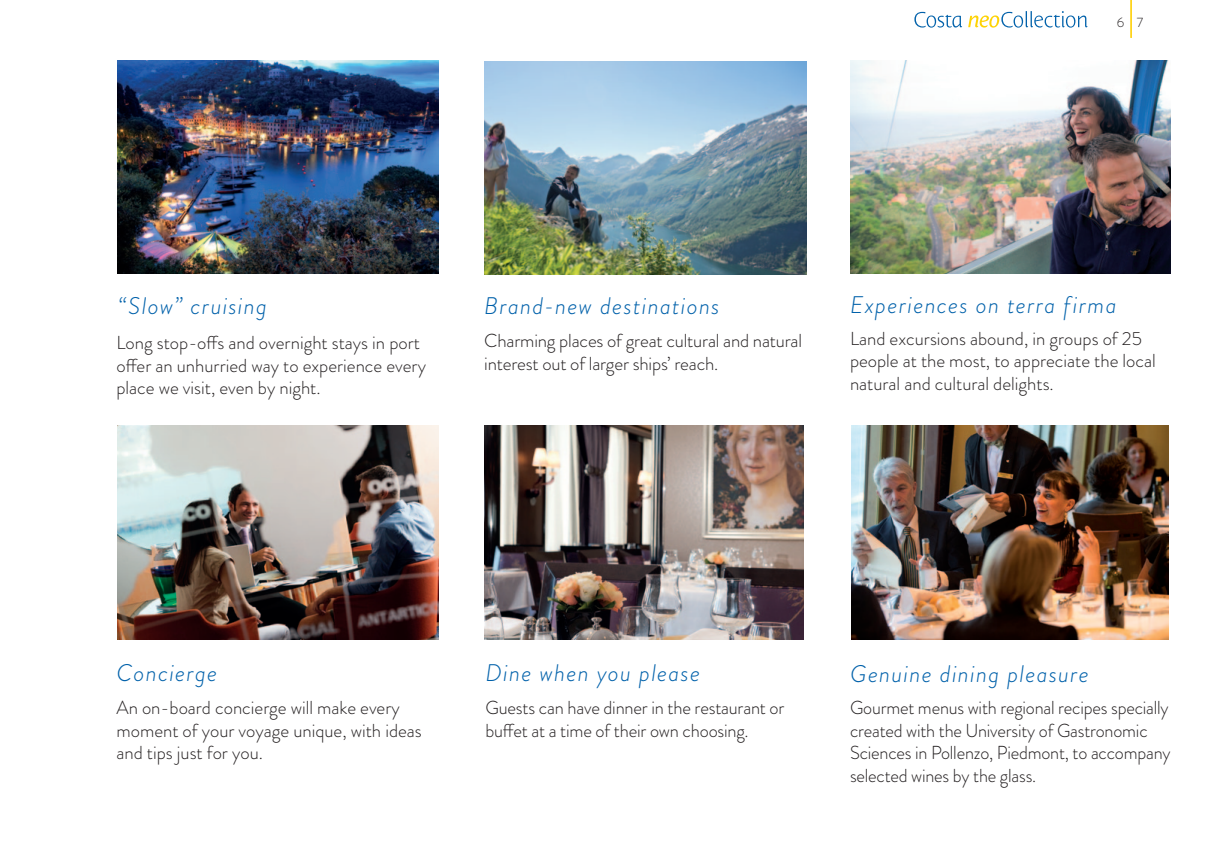
<style>
.page{position:relative;width:1212px;height:851px;background:#fff}
.page>*{position:absolute;margin:0;border:0;box-sizing:border-box;transform-origin:0 0}
.t1{font:italic 300 24px "Brandon Grotesque";letter-spacing:.055em;color:#0161aa}
.t2{font:300 18.75px/22.5px "Brandon Grotesque";letter-spacing:-.01em;color:#231f20}
.t3{font:300 13.5px "Brandon Grotesque";color:#231f20}
</style>
<div class="page">
<hr style="left:1130px;top:0;width:2px;height:38px;background:#fed41d">
<img style="left:850px;top:60px;width:320px;height:214px">
<img style="left:118px;top:425px;width:320px;height:214px">
<img style="left:484px;top:61px;width:322px;height:213px">
<img style="left:851px;top:425px;width:317px;height:214px">
<img style="left:117px;top:60px;width:321px;height:214px">
<img style="left:484px;top:426px;width:319px;height:213px">
<svg style="left:914px;top:12px;width:48px;height:16px"></svg>
<svg style="left:968px;top:11px;width:119px;height:17px"></svg>
<p class="t3" style="left:1117px;top:13px;width:28px">6 7</p>
<p class="t1" style="left:118px;top:289px;width:151px">“Slow” cruising</p>
<p class="t2" style="left:116px;top:331px;width:311px">Long stop-offs and overnight stays in port offer an unhurried way to experience every place we visit, even by night.</p>
<p class="t1" style="left:484px;top:290px;width:237px">Brand-new destinations</p>
<p class="t1" style="left:850px;top:289px;width:268px">Experiences on terra firma</p>
<p class="t2" style="left:484px;top:329px;width:319px">Charming places of great cultural and natural interest out of larger ships’ reach.</p>
<p class="t2" style="left:850px;top:327px;width:307px">Land excursions abound, in groups of 25 people at the most, to appreciate the local natural and cultural delights.</p>
<p class="t1" style="left:116px;top:656px;width:102px">Concierge</p>
<p class="t1" style="left:850px;top:657px;width:240px">Genuine dining pleasure</p>
<p class="t1" style="left:485px;top:656px;width:216px">Dine when you please</p>
<p class="t2" style="left:116px;top:696px;width:307px">An on-board concierge will make every moment of your voyage unique, with ideas and tips just for you.</p>
<p class="t2" style="left:485px;top:696px;width:300px">Guests can have dinner in the restaurant or buffet at a time of their own choosing.</p>
<p class="t2" style="left:850px;top:696px;width:322px">Gourmet menus with regional recipes specially created with the University of Gastronomic Sciences in Pollenzo, Piedmont, to accompany selected wines by the glass.</p>
</div>
